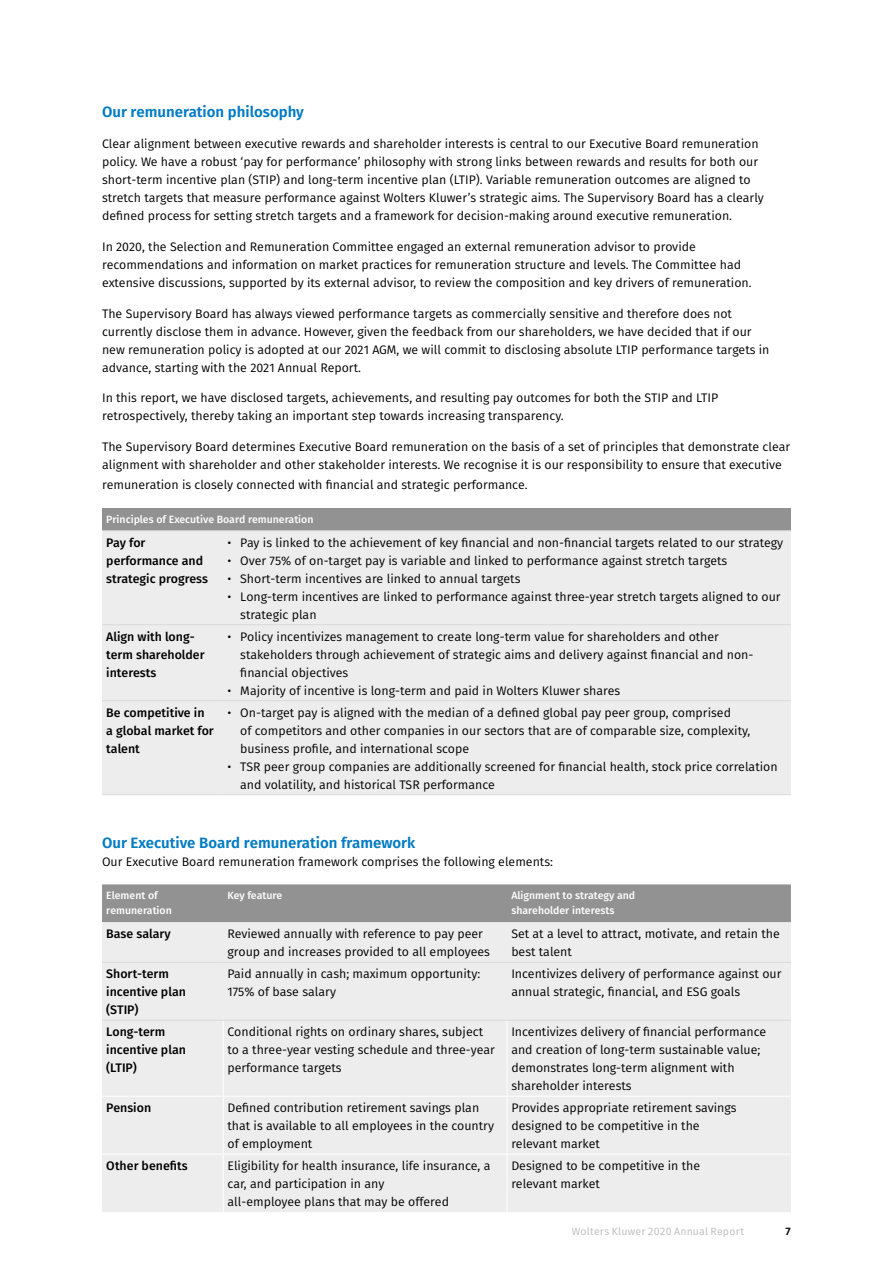
<style>
.page{position:relative;width:893px;height:1263px;background:#fff}
.page>*{position:absolute;margin:0;border:0;box-sizing:border-box;transform-origin:0 0}
.t1{font:600 15px "Fira Sans";color:#007bc4}
.t2{font:12.3px/18px "Fira Sans";color:#000}
.t3{font:500 12.3px/18px "Fira Sans";color:#000}
.t4{font:500 10.5px/15px "Fira Sans";color:#fff}
.t5{font:10.5px "Fira Sans";letter-spacing:.015em;color:#bcbcbc}
.t6{font:600 10.5px "Fira Sans";color:#000}
</style>
<div class="page">
<div style="left:102px;top:508px;width:689px;height:23px;background:#929292"></div>
<div style="left:102px;top:531px;width:689px;height:263px;background:#ededed"></div>
<hr style="left:102px;top:530px;width:121px;height:1px;background:#dadada">
<hr style="left:223px;top:530px;width:568px;height:1px;background:#dadada">
<hr style="left:102px;top:624px;width:121px;height:1px;background:#dadada">
<hr style="left:223px;top:624px;width:568px;height:1px;background:#dadada">
<hr style="left:102px;top:700px;width:121px;height:1px;background:#dadada">
<hr style="left:223px;top:700px;width:568px;height:1px;background:#dadada">
<hr style="left:102px;top:794px;width:121px;height:1px;background:#dadada">
<hr style="left:223px;top:794px;width:568px;height:1px;background:#dadada">
<div style="left:102px;top:884px;width:689px;height:38px;background:#929292"></div>
<div style="left:102px;top:922px;width:689px;height:290px;background:#ededed"></div>
<hr style="left:223px;top:1020px;width:1px;height:76px;background:#fff">
<hr style="left:507px;top:1020px;width:1px;height:76px;background:#fff">
<hr style="left:102px;top:1096px;width:121px;height:1px;background:#fff">
<hr style="left:223px;top:1096px;width:284px;height:1px;background:#fff">
<hr style="left:223px;top:1096px;width:1px;height:58px;background:#fff">
<hr style="left:507px;top:1096px;width:284px;height:1px;background:#fff">
<hr style="left:507px;top:1096px;width:1px;height:58px;background:#fff">
<hr style="left:102px;top:1154px;width:121px;height:1px;background:#fff">
<hr style="left:223px;top:1154px;width:284px;height:1px;background:#fff">
<hr style="left:223px;top:1154px;width:1px;height:58px;background:#fff">
<hr style="left:507px;top:1154px;width:284px;height:1px;background:#fff">
<hr style="left:507px;top:1154px;width:1px;height:58px;background:#fff">
<hr style="left:102px;top:962px;width:121px;height:1px;background:#dadada">
<hr style="left:223px;top:962px;width:284px;height:1px;background:#dadada">
<hr style="left:507px;top:962px;width:284px;height:1px;background:#dadada">
<hr style="left:102px;top:1020px;width:121px;height:1px;background:#dadada">
<hr style="left:223px;top:1020px;width:284px;height:1px;background:#dadada">
<hr style="left:507px;top:1020px;width:284px;height:1px;background:#dadada">
<p class="t1" style="left:102px;top:100px;width:203px">Our remuneration philosophy</p>
<p class="t2" style="left:102px;top:134px;width:663px">Clear alignment between executive rewards and shareholder interests is central to our Executive Board remuneration policy. We have a robust ‘pay for performance’ philosophy with strong links between rewards and results for both our short-term incentive plan (STIP) and long-term incentive plan (LTIP). Variable remuneration outcomes are aligned to stretch targets that measure performance against Wolters Kluwer’s strategic aims. The Supervisory Board has a clearly defined process for setting stretch targets and a framework for decision-making around executive remuneration.</p>
<p class="t2" style="left:102px;top:237px;width:651px">In 2020, the Selection and Remuneration Committee engaged an external remuneration advisor to provide recommendations and information on market practices for remuneration structure and levels. The Committee had extensive discussions, supported by its external advisor, to review the composition and key drivers of remuneration.</p>
<p class="t2" style="left:102px;top:304px;width:669px">The Supervisory Board has always viewed performance targets as commercially sensitive and therefore does not currently disclose them in advance. However, given the feedback from our shareholders, we have decided that if our new remuneration policy is adopted at our 2021 AGM, we will commit to disclosing absolute LTIP performance targets in advance, starting with the 2021 Annual Report.</p>
<p class="t2" style="left:102px;top:389px;width:618px">In this report, we have disclosed targets, achievements, and resulting pay outcomes for both the STIP and LTIP retrospectively, thereby taking an important step towards increasing transparency.</p>
<p class="t2" style="left:102px;top:438px;width:690px">The Supervisory Board determines Executive Board remuneration on the basis of a set of principles that demonstrate clear alignment with shareholder and other stakeholder interests. We recognise it is our responsibility to ensure that executive</p>
<p class="t2" style="left:102px;top:476px;width:427px">remuneration is closely connected with financial and strategic performance.</p>
<p class="t4" style="left:106px;top:512px;width:209px">Principles of Executive Board remuneration</p>
<p class="t3" style="left:106px;top:533px;width:103px">Pay for performance and strategic progress</p>
<p class="t2" style="left:227px;top:533px;width:557px">• Pay is linked to the achievement of key financial and non-financial targets related to our strategy</p>
<p class="t2" style="left:227px;top:551px;width:501px">• Over 75% of on-target pay is variable and linked to performance against stretch targets</p>
<p class="t2" style="left:227px;top:569px;width:294px">• Short-term incentives are linked to annual targets</p>
<p class="t2" style="left:240px;top:587px;width:542px;text-indent:-13px">• Long-term incentives are linked to performance against three-year stretch targets aligned to our strategic plan</p>
<p class="t3" style="left:106px;top:627px;width:100px">Align with long&shy;term shareholder interests</p>
<p class="t2" style="left:240px;top:627px;width:515px;text-indent:-13px">• Policy incentivizes management to create long-term value for shareholders and other stakeholders through achievement of strategic aims and delivery against financial and non&shy;financial objectives</p>
<p class="t2" style="left:227px;top:681px;width:394px">• Majority of incentive is long-term and paid in Wolters Kluwer shares</p>
<p class="t3" style="left:106px;top:703px;width:109px">Be competitive in a global market for talent</p>
<p class="t2" style="left:240px;top:703px;width:512px;text-indent:-13px">• On-target pay is aligned with the median of a defined global pay peer group, comprised<br>of competitors and other companies in our sectors that are of comparable size, complexity, business profile, and international scope</p>
<p class="t2" style="left:240px;top:757px;width:539px;text-indent:-13px">• TSR peer group companies are additionally screened for financial health, stock price correlation and volatility, and historical TSR performance</p>
<p class="t1" style="left:102px;top:830px;width:315px">Our Executive Board remuneration framework</p>
<p class="t2" style="left:102px;top:852px;width:452px">Our Executive Board remuneration framework comprises the following elements:</p>
<p class="t4" style="left:106px;top:887px;width:67px">Element of remuneration</p>
<p class="t4" style="left:227px;top:887px;width:56px">Key feature</p>
<p class="t4" style="left:511px;top:887px;width:125px">Alignment to strategy and shareholder interests</p>
<p class="t3" style="left:106px;top:924px;width:66px">Base salary</p>
<p class="t2" style="left:227px;top:924px;width:264px">Reviewed annually with reference to pay peer group and increases provided to all employees</p>
<p class="t2" style="left:511px;top:924px;width:270px">Set at a level to attract, motivate, and retain the best talent</p>
<p class="t3" style="left:106px;top:964px;width:81px">Short-term incentive plan (STIP)</p>
<p class="t2" style="left:227px;top:964px;width:254px">Paid annually in cash; maximum opportunity:<br>175% of base salary</p>
<p class="t2" style="left:511px;top:964px;width:272px">Incentivizes delivery of performance against our annual strategic, financial, and ESG goals</p>
<p class="t3" style="left:106px;top:1022px;width:81px">Long-term incentive plan (LTIP)</p>
<p class="t2" style="left:227px;top:1022px;width:269px">Conditional rights on ordinary shares, subject to a three-year vesting schedule and three-year performance targets</p>
<p class="t2" style="left:511px;top:1022px;width:256px">Incentivizes delivery of financial performance and creation of long-term sustainable value; demonstrates long-term alignment with shareholder interests</p>
<p class="t3" style="left:106px;top:1098px;width:46px">Pension</p>
<p class="t2" style="left:227px;top:1098px;width:268px">Defined contribution retirement savings plan that is available to all employees in the country of employment</p>
<p class="t2" style="left:511px;top:1098px;width:227px">Provides appropriate retirement savings designed to be competitive in the relevant market</p>
<p class="t3" style="left:106px;top:1156px;width:83px">Other benefits</p>
<p class="t2" style="left:227px;top:1156px;width:264px">Eligibility for health insurance, life insurance, a car, and participation in any<br>all-employee plans that may be offered</p>
<p class="t2" style="left:511px;top:1156px;width:190px">Designed to be competitive in the relevant market</p>
<p class="t5" style="left:572px;top:1224px;width:174px">Wolters Kluwer 2020 Annual Report</p>
<p class="t6" style="left:785px;top:1223px;width:7px">7</p>
</div>
